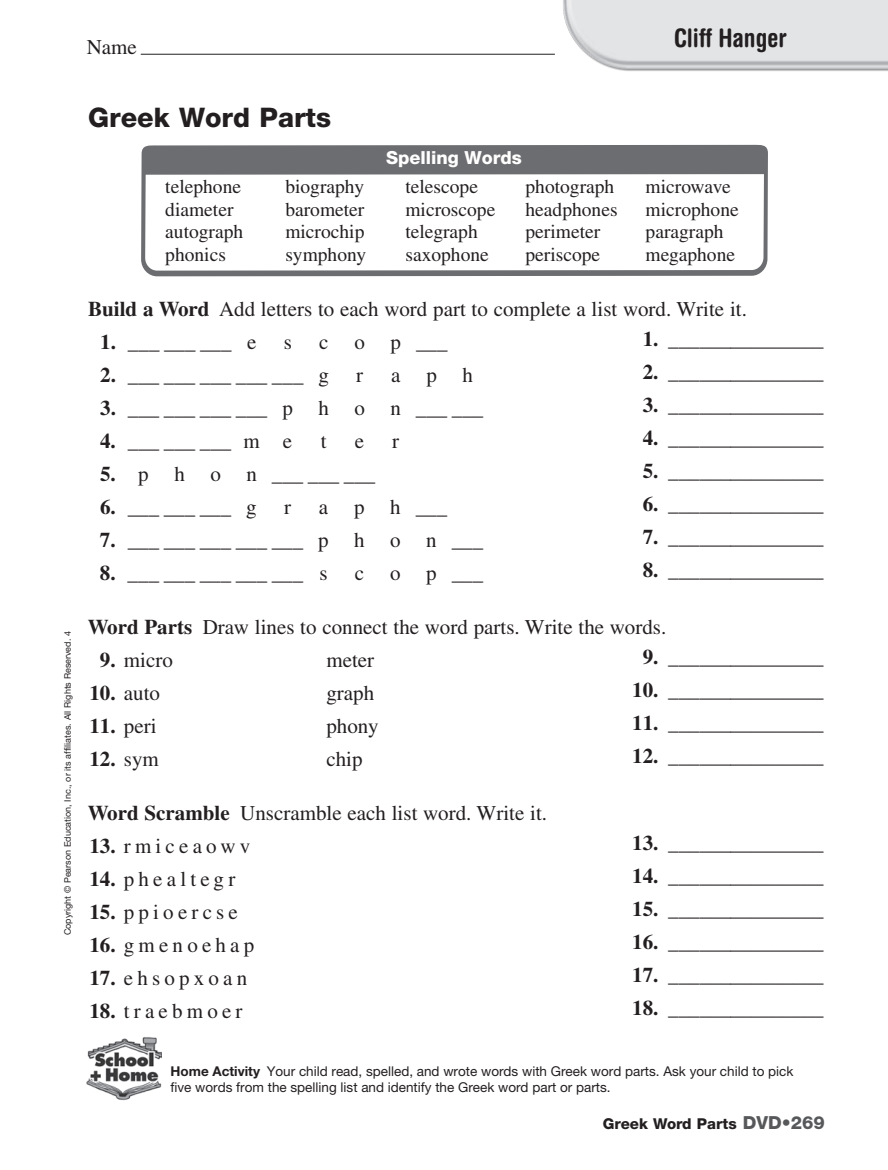
<style>
.page{position:relative;width:888px;height:1170px;background:#fff}
.page>*{position:absolute;margin:0;border:0;box-sizing:border-box;transform-origin:0 0}
.t1{font:800 27px "SF Helv Neue";color:#231f20}
.t2{font:700 condensed 25.5px "Helvetica Rounded LT Std";color:#231f20}
.t3{font:21px "Times";color:#231f20}
.t4{font:21px "Times";letter-spacing:.2em;color:#231f20}
.t5{font:700 21px "Times";color:#231f20}
.t6{font:21px "Times LT Std";color:#231f20}
.t7{font:19.5px/22.5px "Times";color:#231f20}
.t8{font:800 18px "SF Helv Neue";color:#fff}
.t9{font:800 15px "Helvetica Neue LT Std";color:#231f20}
.t10{font:13.5px/16.5px "SF Helv Neue";color:#231f20}
.t11{font:9px "Helvetica Neue LT Std";color:#231f20}
.s1{font-weight:700}
.s2{font-weight:400}
.s3{font-size:18px;color:#57585a}
</style>
<div class="page">
<img style="left:87px;top:1037px;width:75px;height:64px">
<img style="left:552px;top:0;width:336px;height:71px">
<hr style="left:141px;top:54px;width:414px;height:1px;background:#231f20">
<svg style="left:141px;top:144px;width:627px;height:132px"></svg>
<p class="t6" style="left:87px;top:35px;width:52px">Name</p>
<p class="t2" style="left:674px;top:23px;width:114px">Cliff Hanger</p>
<p class="t11" style="left:62px;top:935px;width:306px;rotate:-90deg">Copyright © Pearson Education, Inc., or its affiliates. All Rights Reserved. 4</p>
<p class="t1" style="left:88px;top:99px;width:244px">Greek Word Parts</p>
<p class="t8" style="left:386px;top:145px;width:137px">Spelling Words</p>
<p class="t7" style="left:165px;top:176px;width:79px">telephone diameter autograph phonics</p>
<p class="t7" style="left:285px;top:176px;width:82px;text-align:justify">biography barometer microchip symphony</p>
<p class="t7" style="left:405px;top:176px;width:91px">telescope microscope telegraph saxophone</p>
<p class="t7" style="left:525px;top:176px;width:94px">photograph headphones perimeter periscope</p>
<p class="t7" style="left:645px;top:176px;width:95px">microwave microphone paragraph megaphone</p>
<p class="t3" style="left:88px;top:297px;width:660px"><span class="s1">Build a Word</span> Add letters to each word part to complete a list word. Write it.</p>
<p class="t3" style="left:100px;top:330px;width:158px"><span class="s1">1.</span> ___ ___ ___ e</p>
<p class="t3" style="left:284px;top:330px;width:10px">s</p>
<p class="t3" style="left:319px;top:330px;width:130px">c o p___</p>
<p class="t3" style="left:100px;top:363px;width:230px"><span class="s1">2.</span> ___ ___ ___ ___ ___ g</p>
<p class="t3" style="left:356px;top:363px;width:8px">r</p>
<p class="t3" style="left:391px;top:363px;width:83px">aph</p>
<p class="t3" style="left:100px;top:396px;width:385px"><span class="s1">3.</span> ___ ___ ___ ___ p h o n ___ ___</p>
<p class="t3" style="left:100px;top:429px;width:194px"><span class="s1">4.</span> ___ ___ ___ m e</p>
<p class="t3" style="left:321px;top:429px;width:7px">t</p>
<p class="t3" style="left:355px;top:429px;width:11px">e</p>
<p class="t3" style="left:392px;top:429px;width:8px">r</p>
<p class="t3" style="left:100px;top:462px;width:277px"><span class="s1">5.</span> p h o n _________</p>
<p class="t3" style="left:100px;top:495px;width:158px"><span class="s1">6.</span> ___ ___ ___ g</p>
<p class="t3" style="left:284px;top:495px;width:8px">r</p>
<p class="t3" style="left:319px;top:495px;width:130px">a p h___</p>
<p class="t3" style="left:100px;top:528px;width:385px"><span class="s1">7.</span> ___ ___ ___ ___ ___ p h o n ___</p>
<p class="t3" style="left:100px;top:561px;width:229px"><span class="s1">8.</span> ___ ___ ___ ___ ___ s</p>
<p class="t3" style="left:355px;top:561px;width:130px">c o p___</p>
<p class="t3" style="left:88px;top:615px;width:580px"><span class="s1">Word Parts</span> Draw lines to connect the word parts. Write the words.</p>
<p class="t3" style="left:100px;top:648px;width:74px"><span class="s1">9.</span> micro</p>
<p class="t3" style="left:326px;top:648px;width:49px">meter</p>
<p class="t3" style="left:89px;top:681px;width:72px"><span class="s1">10.</span> auto</p>
<p class="t3" style="left:326px;top:681px;width:49px">graph</p>
<p class="t3" style="left:89px;top:714px;width:69px"><span class="s1">11.</span> peri</p>
<p class="t3" style="left:326px;top:714px;width:54px">phony</p>
<p class="t5" style="left:89px;top:746px;width:71px">12. <span class="s2">sym</span></p>
<p class="t3" style="left:326px;top:747px;width:38px">chip</p>
<p class="t3" style="left:88px;top:801px;width:461px"><span class="s1">Word Scramble</span> Unscramble each list word. Write it.</p>
<p class="t4" style="left:89px;top:834px;width:162px"><span class="s1">13.</span> rmiceaowv</p>
<p class="t4" style="left:89px;top:867px;width:147px"><span class="s1">14.</span> phealtegr</p>
<p class="t4" style="left:89px;top:900px;width:150px"><span class="s1">15.</span> ppioercse</p>
<p class="t4" style="left:89px;top:933px;width:166px"><span class="s1">16.</span> gmenoehap</p>
<p class="t4" style="left:89px;top:966px;width:159px"><span class="s1">17.</span> ehsopxoan</p>
<p class="t4" style="left:89px;top:999px;width:155px"><span class="s1">18.</span> traebmoer</p>
<p class="t3" style="left:643px;top:327px;width:182px"><span class="s1">1.</span> _______________</p>
<p class="t3" style="left:643px;top:360px;width:182px"><span class="s1">2.</span> _______________</p>
<p class="t3" style="left:643px;top:393px;width:182px"><span class="s1">3.</span> _______________</p>
<p class="t3" style="left:643px;top:426px;width:182px"><span class="s1">4.</span> _______________</p>
<p class="t3" style="left:643px;top:459px;width:182px"><span class="s1">5.</span> _______________</p>
<p class="t3" style="left:643px;top:492px;width:182px"><span class="s1">6.</span> _______________</p>
<p class="t3" style="left:643px;top:525px;width:182px"><span class="s1">7.</span> _______________</p>
<p class="t3" style="left:643px;top:558px;width:182px"><span class="s1">8.</span> _______________</p>
<p class="t3" style="left:643px;top:646px;width:182px"><span class="s1">9.</span> _______________</p>
<p class="t3" style="left:632px;top:679px;width:193px"><span class="s1">10.</span> _______________</p>
<p class="t3" style="left:632px;top:712px;width:193px"><span class="s1">11.</span> _______________</p>
<p class="t3" style="left:632px;top:745px;width:193px"><span class="s1">12.</span> _______________</p>
<p class="t3" style="left:632px;top:831px;width:193px"><span class="s1">13.</span> _______________</p>
<p class="t3" style="left:632px;top:864px;width:193px"><span class="s1">14.</span> _______________</p>
<p class="t3" style="left:632px;top:897px;width:193px"><span class="s1">15.</span> _______________</p>
<p class="t3" style="left:632px;top:930px;width:193px"><span class="s1">16.</span> _______________</p>
<p class="t3" style="left:632px;top:963px;width:193px"><span class="s1">17.</span> _______________</p>
<p class="t3" style="left:632px;top:996px;width:193px"><span class="s1">18.</span> _______________</p>
<p class="t10" style="left:170px;top:1062px;width:624px"><span class="s1">Home Activity</span> Your child read, spelled, and wrote words with Greek word parts. Ask your child to pick five words from the spelling list and identify the Greek word part or parts.</p>
<p class="t9" style="left:603px;top:1115px;width:224px">Greek Word Parts <span class="s3">DVD•269</span></p>
</div>
